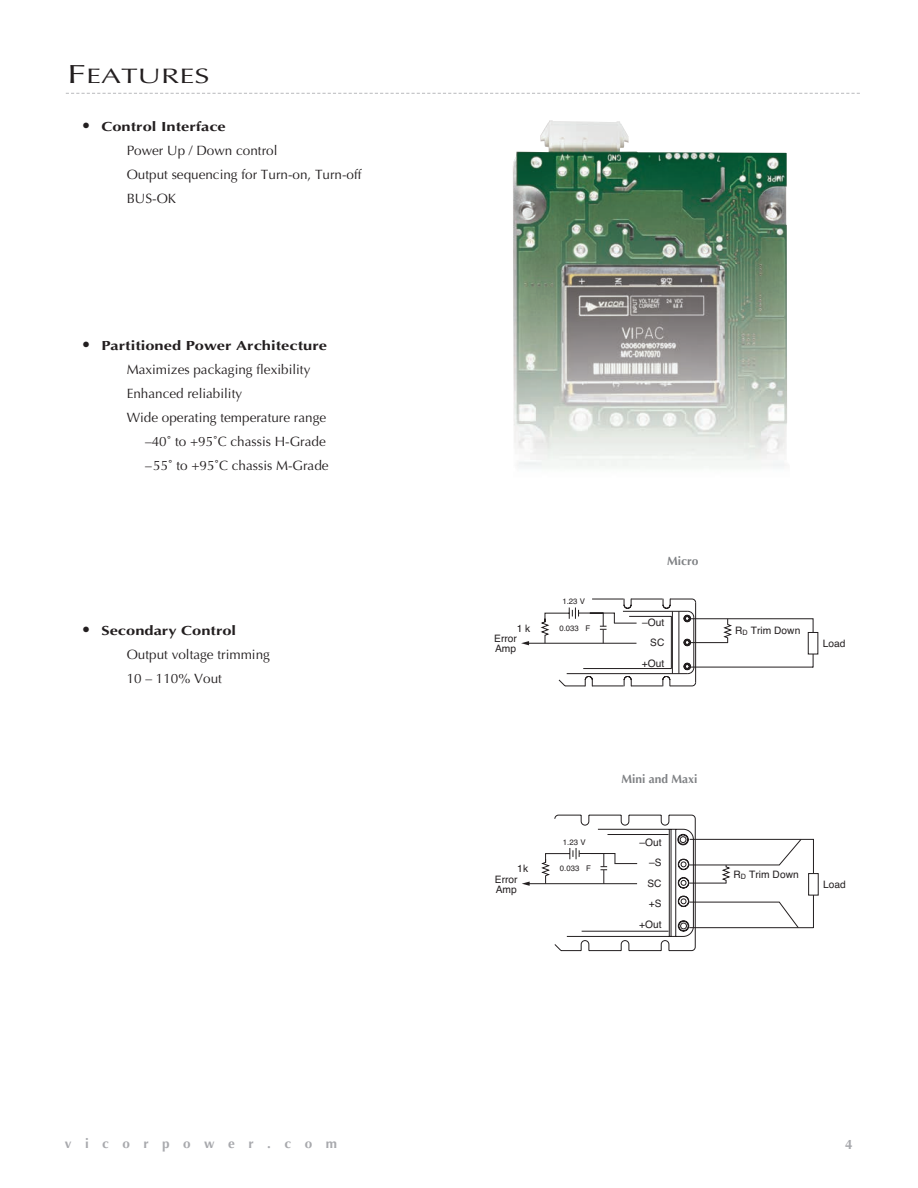
<style>
.page{position:relative;width:918px;height:1188px;background:#fff}
.page>*{position:absolute;margin:0;border:0;box-sizing:border-box;transform-origin:0 0}
.t1{font:21px "Optima";color:#231f20;scale:1.43 1}
.t2{font:13.5px/24px "Optima";color:#231f20}
.t3{font:700 13.5px "Optima";letter-spacing:1em;color:#a8a9ad}
.t4{font:700 13.2px "Optima";color:#231f20;scale:1.25 1}
.t5{font:700 12px "Optima";color:#808285}
.t6{font:10.2px/20.5px "Helvetica";color:#231f20;text-align:right}
.t7{font:7.8px "Helvetica";color:#231f20}
.s1{font-size:26.25px}
.s2{font-size:16.5px}
</style>
<div class="page">
<svg style="left:66px;top:93px;width:794px;height:1px"></svg>
<img style="left:513px;top:120px;width:274px;height:347px">
<hr style="left:528px;top:883px;width:109px;height:1px;background:#231f20">
<svg style="left:522px;top:882px;width:8px;height:4px"></svg>
<svg style="left:541px;top:814px;width:278px;height:138px"></svg>
<svg style="left:521px;top:598px;width:298px;height:88px"></svg>
<hr style="left:528px;top:568px;width:109px;height:1px;background:#231f20">
<h1 class="t1" style="left:67px;top:64px;width:101px"><span class="s1">F</span>EATURES</h1>
<p class="t4" style="left:81px;top:119px;width:117px"><span class="s2">•</span> Control Interface</p>
<p class="t2" style="left:127px;top:138px;width:236px">Power Up / Down control<br>Output sequencing for Turn-on, Turn-off<br>BUS-OK</p>
<p class="t4" style="left:81px;top:338px;width:198px"><span class="s2">•</span> Partitioned Power Architecture</p>
<p class="t2" style="left:127px;top:357px;width:185px">Maximizes packaging flexibility</p>
<p class="t2" style="left:127px;top:381px;width:117px">Enhanced reliability</p>
<p class="t2" style="left:127px;top:405px;width:201px">Wide operating temperature range</p>
<p class="t2" style="left:145px;top:429px;width:182px">–40˚ to +95˚C chassis H-Grade</p>
<p class="t2" style="left:145px;top:453px;width:185px">–55˚ to +95˚C chassis M-Grade</p>
<p class="t5" style="left:667px;top:554px;width:33px">Micro</p>
<p class="t7" style="left:562px;top:596px;width:24px">1.23 V</p>
<p class="t7" style="left:559px;top:622px;width:32px">0.033 F</p>
<p class="t6" style="left:642px;top:612px;width:24px">–Out<br>SC +Out</p>
<p class="t6" style="left:517px;top:618px;width:15px">1 k</p>
<p class="t4" style="left:81px;top:623px;width:126px"><span class="s2">•</span> Secondary Control</p>
<p class="t2" style="left:127px;top:642px;width:145px">Output voltage trimming<br>10 – 110% Vout</p>
<p class="t6" style="left:630px;top:648px;width:24px">–Out</p>
<p class="t6" style="left:494px;top:634px;width:24px;line-height:10.2px;text-align:left">Error<br>Amp</p>
<p class="t6" style="left:735px;top:620px;width:67px">R<sub>D</sub> Trim Down</p>
<p class="t6" style="left:823px;top:633px;width:24px">Load</p>
<p class="t6" style="left:517px;top:859px;width:12px">1k</p>
<p class="t6" style="left:495px;top:874px;width:24px;line-height:10.2px;text-align:left">Error<br>Amp</p>
<p class="t7" style="left:563px;top:836px;width:24px">1.23 V</p>
<p class="t7" style="left:560px;top:863px;width:32px">0.033 F</p>
<p class="t5" style="left:621px;top:772px;width:78px">Mini and Maxi</p>
<p class="t6" style="left:639px;top:832px;width:24px">–Out –S<br>SC +S +Out</p>
<p class="t6" style="left:733px;top:864px;width:67px">R<sub>D</sub> Trim Down</p>
<p class="t6" style="left:823px;top:874px;width:24px">Load</p>
<p class="t3" style="left:65px;top:1135px;width:274px">vicorpower.com</p>
<p class="t3" style="left:845px;top:1137px;width:9px">4</p>
</div>
